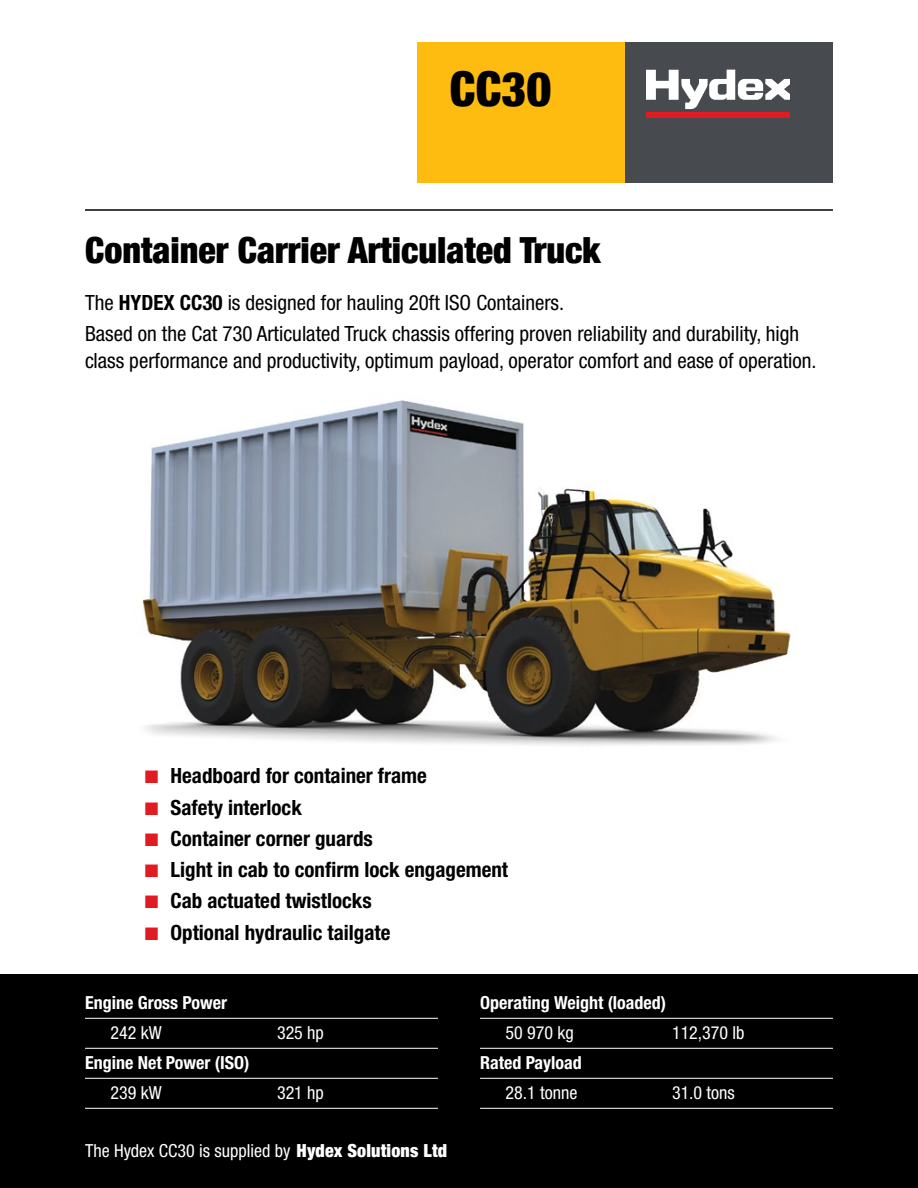
<style>
.page{position:relative;width:918px;height:1188px;background:#fff}
.page>*{position:absolute;margin:0;border:0;box-sizing:border-box;transform-origin:0 0}
.t1{font:900 condensed 48px "Helvetica Neue";color:#000}
.t2{font:900 condensed 36px "Helvetica Neue";color:#000}
.Specs_text{font:condensed 21px/27px "Helvetica Neue LT Std";color:#000}
.Specs_text-2{font:700 condensed 21px "Helvetica Neue LT Std";color:#000}
.t3{font:condensed 18px "Helvetica Neue LT Std";color:#fff}
.t4{font:700 condensed 18px "Helvetica Neue LT Std";color:#fff}
.s1{font-weight:700}
.s2{color:#e11b22}
.s3{font-family:"Helvetica Neue";font-weight:900}
</style>
<div class="page">
<div style="left:0;top:975px;width:918px;height:213px;background:#000"></div>
<div style="left:624px;top:43px;width:209px;height:140px;background:#474b4f"></div>
<div style="left:417px;top:43px;width:208px;height:140px;background:#febc11"></div>
<svg style="left:646px;top:70px;width:144px;height:39px"></svg>
<div style="left:646px;top:112px;width:144px;height:6px;background:#e11b22"></div>
<hr style="left:85px;top:1018px;width:353px;height:1px;background:#fff">
<hr style="left:85px;top:1048px;width:353px;height:1px;background:#fff">
<hr style="left:85px;top:1078px;width:353px;height:1px;background:#fff">
<hr style="left:85px;top:1108px;width:353px;height:1px;background:#fff">
<hr style="left:480px;top:1018px;width:353px;height:1px;background:#fff">
<hr style="left:480px;top:1048px;width:353px;height:1px;background:#fff">
<hr style="left:480px;top:1078px;width:353px;height:1px;background:#fff">
<hr style="left:480px;top:1108px;width:353px;height:1px;background:#fff">
<hr style="left:85px;top:209px;width:748px;height:2px;background:#000">
<img style="left:142px;top:400px;width:649px;height:346px">
<p class="t1" style="left:450px;top:50px;width:103px">CC30</p>
<p class="t2" style="left:85px;top:220px;width:517px">Container Carrier Articulated Truck</p>
<p class="Specs_text" style="left:85px;top:289px;width:481px">The <span class="s1">HYDEX CC30</span> is designed for hauling 20ft ISO Containers.</p>
<p class="Specs_text" style="left:85px;top:320px;width:733px">Based on the Cat 730 Articulated Truck chassis offering proven reliability and durability, high class performance and productivity, optimum payload, operator comfort and ease of operation.</p>
<p class="Specs_text-2" style="left:145px;top:763px;width:283px"><span class="s2">■</span> Headboard for container frame</p>
<p class="Specs_text-2" style="left:145px;top:794px;width:158px"><span class="s2">■</span> Safety interlock</p>
<p class="Specs_text-2" style="left:145px;top:826px;width:229px"><span class="s2">■</span> Container corner guards</p>
<p class="Specs_text-2" style="left:145px;top:857px;width:365px"><span class="s2">■</span> Light in cab to confirm lock engagement</p>
<p class="Specs_text-2" style="left:145px;top:888px;width:228px"><span class="s2">■</span> Cab actuated twistlocks</p>
<p class="Specs_text-2" style="left:145px;top:919px;width:247px"><span class="s2">■</span> Optional hydraulic tailgate</p>
<p class="t4" style="left:85px;top:992px;width:144px">Engine Gross Power</p>
<p class="t3" style="left:111px;top:1023px;width:53px">242 kW</p>
<p class="t3" style="left:277px;top:1023px;width:48px">325 hp</p>
<p class="t4" style="left:85px;top:1052px;width:166px">Engine Net Power (ISO)</p>
<p class="t3" style="left:111px;top:1083px;width:53px">239 kW</p>
<p class="t3" style="left:277px;top:1083px;width:48px">321 hp</p>
<p class="t3" style="left:85px;top:1140px;width:364px">The Hydex CC30 is supplied by <span class="s3">Hydex Solutions Ltd</span></p>
<p class="t4" style="left:480px;top:992px;width:188px">Operating Weight (loaded)</p>
<p class="t3" style="left:506px;top:1023px;width:70px">50 970 kg</p>
<p class="t3" style="left:672px;top:1023px;width:74px">112,370 lb</p>
<p class="t4" style="left:480px;top:1052px;width:103px">Rated Payload</p>
<p class="t3" style="left:506px;top:1083px;width:73px">28.1 tonne</p>
<p class="t3" style="left:672px;top:1083px;width:64px">31.0 tons</p>
</div>
